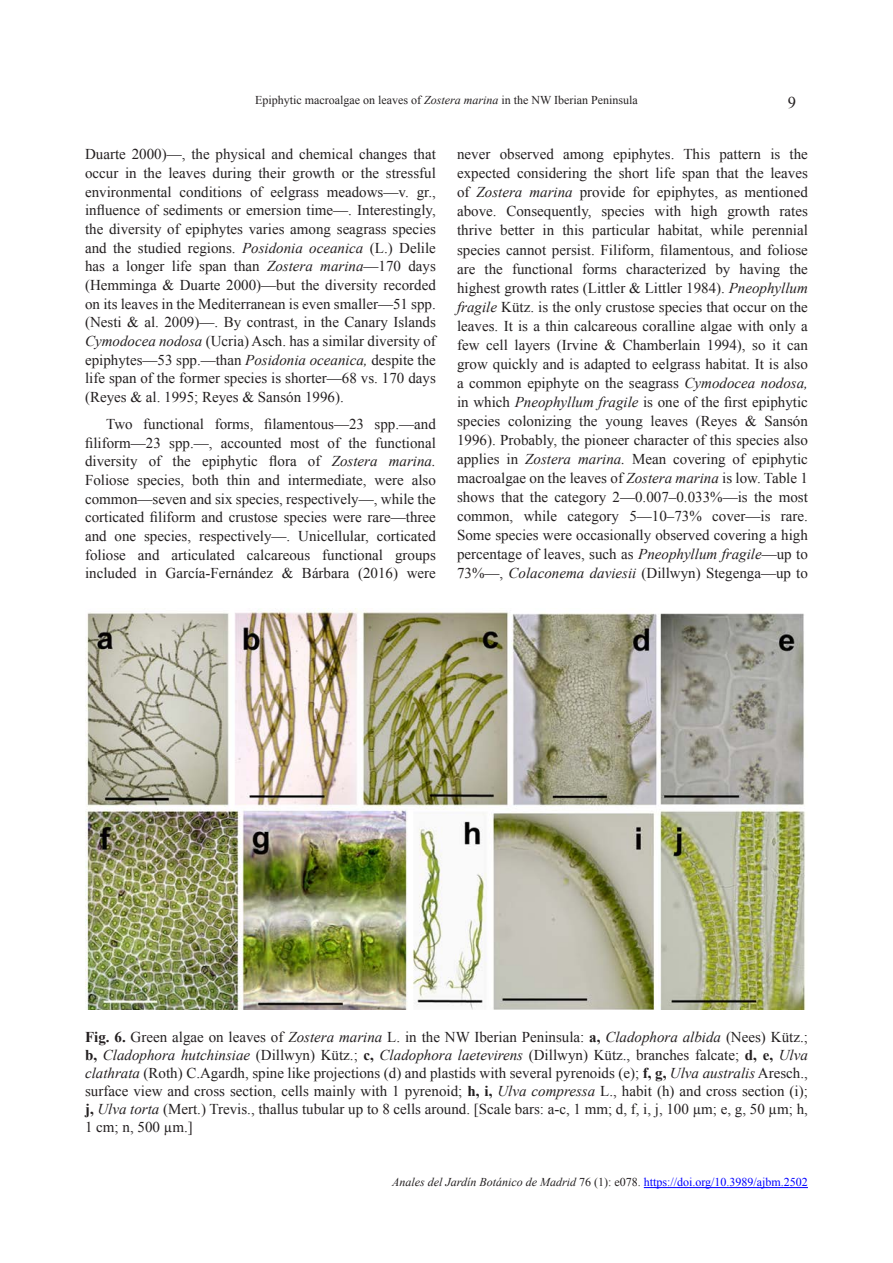
<style>
.page{position:relative;width:893px;height:1263px;background:#fff}
.page>*{position:absolute;margin:0;border:0;box-sizing:border-box;transform-origin:0 0}
.t1{font:16.5px "Times New Roman";color:#231f20}
.Parrafo_normal{font:15px/19px "Times New Roman";color:#231f20;text-align:justify}
.Titulo_articulo{font:15px/18px "Times New Roman";color:#231f20;text-align:justify}
.t2{font:12px "Times New Roman";color:#00f}
.t3{font:12px "Times New Roman";color:#231f20}
.s1{font-style:italic}
.s2{font-weight:700}
.s3{font-style:italic;color:#231f20}
.s4{color:#231f20}
</style>
<div class="page">
<hr style="left:644px;top:1187px;width:164px;height:1px;background:#00f">
<img style="left:85px;top:608px;width:721px;height:402px">
<p class="t3" style="left:255px;top:92px;width:384px">Epiphytic macroalgae on leaves of <span class="s1">Zostera marina</span> in the NW Iberian Peninsula</p>
<p class="t1" style="left:788px;top:91px;width:10px">9</p>
<p class="Parrafo_normal" style="left:85px;top:145px;width:352px;line-height:18.6px">Duarte 2000)—, the physical and chemical changes that occur in the leaves during their growth or the stressful environmental conditions of eelgrass meadows—v. gr., influence of sediments or emersion time—. Interestingly, the diversity of epiphytes varies among seagrass species and the studied regions. <span class="s1">Posidonia oceanica</span> (L.) Delile has a longer life span than <span class="s1">Zostera marina</span>—170 days (Hemminga &amp; Duarte 2000)—but the diversity recorded on its leaves in the Mediterranean is even smaller—51 spp. (Nesti &amp; al. 2009)—. By contrast, in the Canary Islands <span class="s1">Cymodocea nodosa</span> (Ucria) Asch. has a similar diversity of epiphytes—53 spp.—than <span class="s1">Posidonia oceanica,</span> despite the life span of the former species is shorter—68 vs. 170 days (Reyes &amp; al. 1995; Reyes &amp; Sansón 1996).</p>
<p class="Parrafo_normal" style="left:85px;top:414px;width:352px;line-height:18.6px;text-indent:21px">Two functional forms, filamentous—23 spp.—and filiform—23 spp.—, accounted most of the functional diversity of the epiphytic flora of <span class="s1">Zostera marina.<br></span>Foliose species, both thin and intermediate, were also common—seven and six species, respectively—, while the corticated filiform and crustose species were rare—three and one species, respectively—. Unicellular, corticated foliose and articulated calcareous functional groups included in García-Fernández &amp; Bárbara (2016) were</p>
<p class="Parrafo_normal" style="left:457px;top:144px;width:352px">never observed among epiphytes. This pattern is the expected considering the short life span that the leaves of <span class="s1">Zostera marina</span> provide for epiphytes, as mentioned above. Consequently, species with high growth rates thrive better in this particular habitat, while perennial species cannot persist. Filiform, filamentous, and foliose are the functional forms characterized by having the highest growth rates (Littler &amp; Littler 1984). <span class="s1">Pneophyllum fragile</span> Kütz. is the only crustose species that occur on the leaves. It is a thin calcareous coralline algae with only a few cell layers (Irvine &amp; Chamberlain 1994), so it can grow quickly and is adapted to eelgrass habitat. It is also a common epiphyte on the seagrass <span class="s1">Cymodocea nodosa, </span>in which <span class="s1">Pneophyllum fragile</span> is one of the first epiphytic species colonizing the young leaves (Reyes &amp; Sansón 1996). Probably, the pioneer character of this species also applies in <span class="s1">Zostera marina.</span> Mean covering of epiphytic macroalgae on the leaves of <span class="s1">Zostera marina</span> is low. Table 1 shows that the category 2—0.007–0.033%—is the most common, while category 5—10–73% cover—is rare.<br>Some species were occasionally observed covering a high percentage of leaves, such as <span class="s1">Pneophyllum fragile</span>—up to 73%—, <span class="s1">Colaconema daviesii</span> (Dillwyn) Stegenga—up to</p>
<p class="Titulo_articulo" style="left:85px;top:1027px;width:724px"><span class="s2">Fig. 6.</span> Green algae on leaves of <span class="s1">Zostera marina</span> L. in the NW Iberian Peninsula: <span class="s2">a,</span> <span class="s1">Cladophora albida</span> (Nees) Kütz.; <span class="s2">b,</span> <span class="s1">Cladophora hutchinsiae</span> (Dillwyn) Kütz.; <span class="s2">c,</span> <span class="s1">Cladophora laetevirens</span> (Dillwyn) Kütz., branches falcate; <span class="s2">d, e,</span> <span class="s1">Ulva clathrata</span> (Roth) C.Agardh, spine like projections (d) and plastids with several pyrenoids (e); <span class="s2">f, g,</span> <span class="s1">Ulva australis</span> Aresch., surface view and cross section, cells mainly with 1 pyrenoid; <span class="s2">h, i,</span> <span class="s1">Ulva compressa</span> L., habit (h) and cross section (i); <span class="s2">j,</span> <span class="s1">Ulva torta</span> (Mert.) Trevis., thallus tubular up to 8 cells around. [Scale bars: a-c, 1 mm; d, f, i, j, 100 µm; e, g, 50 µm; h, 1 cm; n, 500 µm.]</p>
<p class="t2" style="left:392px;top:1174px;width:417px"><span class="s3">Anales del Jardín Botánico de Madrid</span> <span class="s4">76 (1): e078.</span> https://doi.org/10.3989/ajbm.2502</p>
</div>
